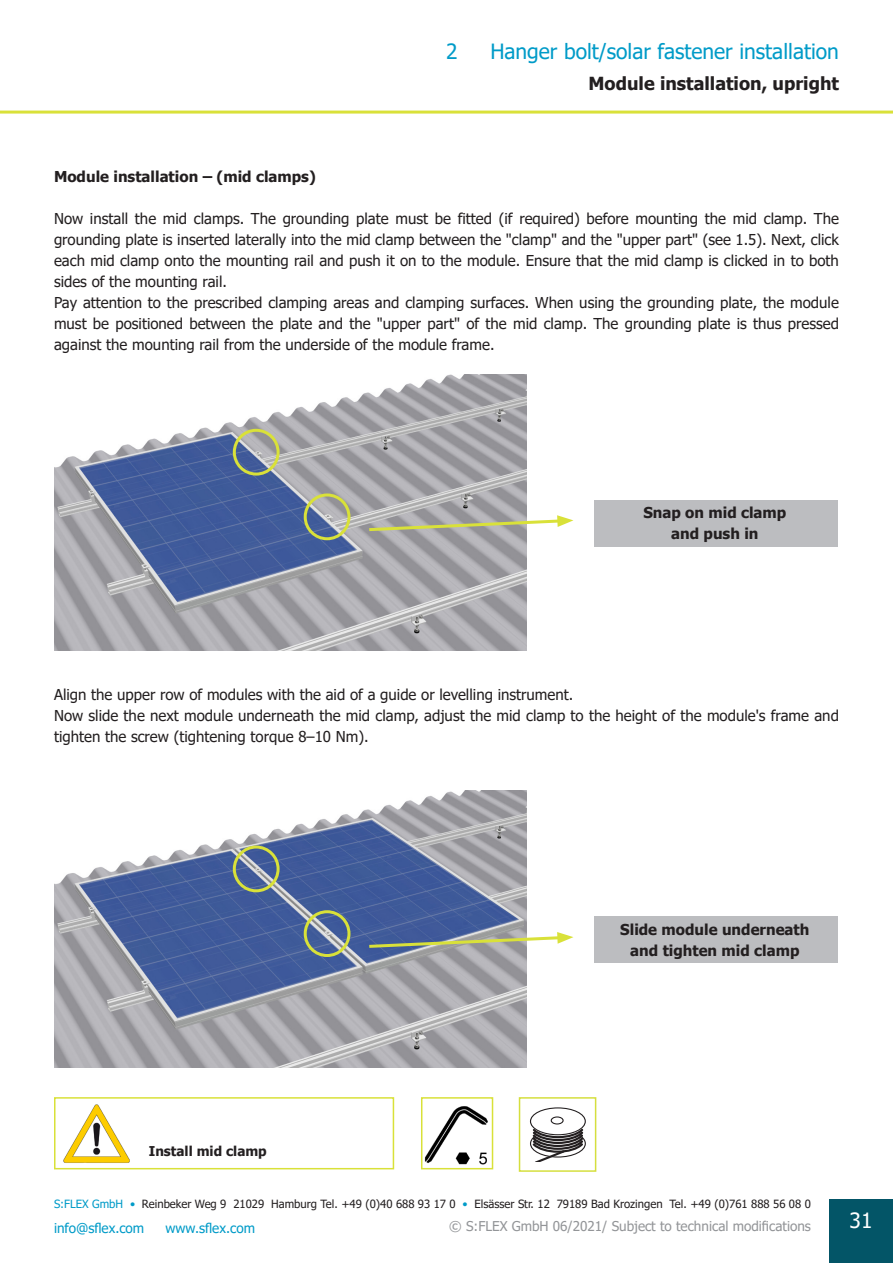
<style>
.page{position:relative;width:893px;height:1263px;background:#fff}
.page>*{position:absolute;margin:0;border:0;box-sizing:border-box;transform-origin:0 0}
.t1{font:21px "Tahoma";color:#009bc8}
.t2{font:21px "Tahoma";color:#fff}
.t3{font:700 18px "Tahoma";color:#231f20}
.t4{font:15px/21px "Tahoma";color:#231f20}
.t5{font:700 15px/21px "Tahoma";color:#231f20;text-align:center}
.t6{font:13.5px "Tahoma";color:#939598}
.t7{font:13.5px "Tahoma";color:#009bc8}
.t8{font:700 13.5px "Tahoma";color:#231f20}
.t9{font:11.4px "Tahoma";color:#231f20}
.s1{color:#009bc8}
</style>
<div class="page">
<div style="left:829px;top:1199px;width:64px;height:64px;background:#035567"></div>
<hr style="left:0;top:111px;width:893px;height:3px;background:#d9e139">
<div style="left:54px;top:1097px;width:340px;height:72px;border:2px solid #d9e139"></div>
<img style="left:63px;top:1104px;width:67px;height:59px">
<img style="left:424px;top:1106px;width:64px;height:59px">
<div style="left:421px;top:1097px;width:72px;height:72px;border:2px solid #d9e139"></div>
<div style="left:594px;top:500px;width:244px;height:46px;background:#bcbdc0"></div>
<img style="left:54px;top:791px;width:472px;height:276px">
<div style="left:594px;top:917px;width:244px;height:46px;background:#bcbdc0"></div>
<svg style="left:366px;top:932px;width:207px;height:17px"></svg>
<div style="left:304px;top:910px;width:46px;height:47px;border:3px solid #d9e139;border-radius:50%"></div>
<div style="left:233px;top:845px;width:47px;height:47px;border:3px solid #d9e139;border-radius:50%"></div>
<div style="left:519px;top:1097px;width:77px;height:75px;background:#fff;border:2px solid #d5df3e"></div>
<svg style="left:529px;top:1107px;width:57px;height:55px"></svg>
<img style="left:54px;top:374px;width:472px;height:277px">
<svg style="left:366px;top:515px;width:207px;height:18px"></svg>
<div style="left:304px;top:493px;width:46px;height:47px;border:3px solid #d9e139;border-radius:50%"></div>
<div style="left:233px;top:429px;width:47px;height:47px;border:3px solid #d9e139;border-radius:50%"></div>
<h1 class="t1" style="left:446px;top:37px;width:13px">2</h1>
<h1 class="t1" style="left:490px;top:37px;width:350px">Hanger bolt/solar fastener installation</h1>
<p class="t3" style="left:589px;top:71px;width:252px">Module installation, upright</p>
<p class="t5" style="left:54px;top:166px;width:263px">Module installation – (mid clamps)</p>
<p class="t4" style="left:54px;top:208px;width:786px">Now install the mid clamps. The grounding plate must be fitted (if required) before mounting the mid clamp. The grounding plate is inserted laterally into the mid clamp between the "clamp" and the "upper part" (see 1.5). Next, click each mid clamp onto the mounting rail and push it on to the module. Ensure that the mid clamp is clicked in to both sides of the mounting rail.<br>Pay attention to the prescribed clamping areas and clamping surfaces. When using the grounding plate, the module must be positioned between the plate and the "upper part" of the mid clamp. The grounding plate is thus pressed against the mounting rail from the underside of the module frame.</p>
<p class="t5" style="left:643px;top:503px;width:144px">Snap on mid clamp and push in</p>
<p class="t4" style="left:54px;top:685px;width:786px">Align the upper row of modules with the aid of a guide or levelling instrument.<br>Now slide the next module underneath the mid clamp, adjust the mid clamp to the height of the module's frame and tighten the screw (tightening torque 8–10 Nm).</p>
<p class="t5" style="left:620px;top:920px;width:191px">Slide module underneath and tighten mid clamp</p>
<p class="t8" style="left:149px;top:1142px;width:119px">Install mid clamp</p>
<p class="t9" style="left:54px;top:1196px;width:758px"><span class="s1">S:FLEX GmbH •</span> Reinbeker Weg 9 21029 Hamburg Tel. +49 (0)40 688 93 17 0 <span class="s1">•</span> Elsässer Str. 12 79189 Bad Krozingen Tel. +49 (0)761 888 56 08 0</p>
<p class="t7" style="left:54px;top:1219px;width:92px">info@sflex.com</p>
<p class="t7" style="left:165px;top:1219px;width:91px">www.sflex.com</p>
<p class="t6" style="left:449px;top:1217px;width:363px">© S:FLEX GmbH 06/2021/ Subject to technical modifications</p>
<h1 class="t2" style="left:850px;top:1206px;width:24px">31</h1>
</div>
